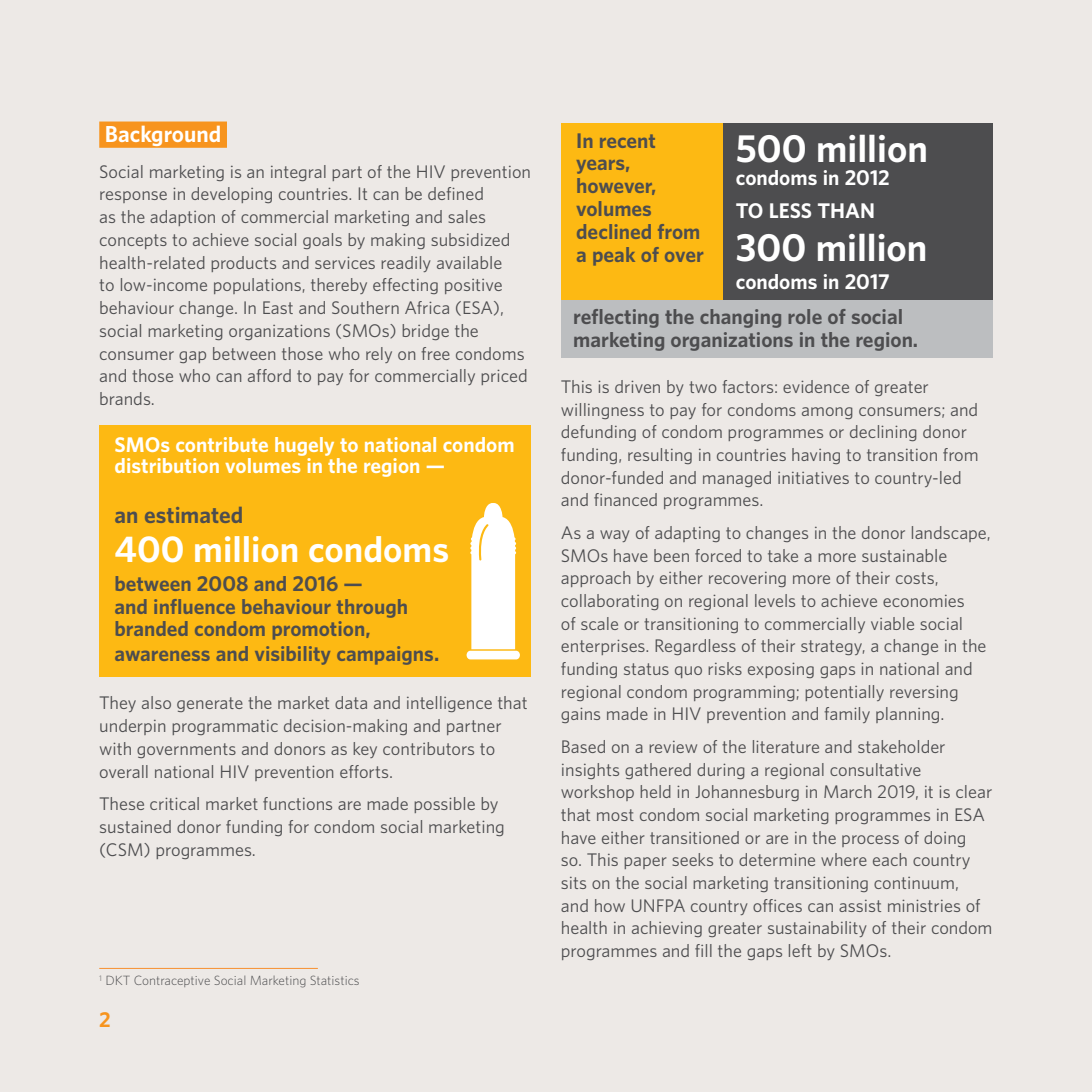
<style>
.page{position:relative;width:1092px;height:1092px;background:#fff}
.page>*{position:absolute;margin:0;border:0;box-sizing:border-box;transform-origin:0 0}
.t1{font:700 35px "UNFPA";color:#fff}
.t2{font:700 33.25px "UNFPA";color:#fff}
.t3{font:700 21px "UNFPA";color:#4d4d4f}
.t4{font:700 21px "UNFPA";color:#fff}
.t5{font:700 19.25px/22.8px "UNFPA";color:#4d4d4f}
.t6{font:700 19.25px/21px "UNFPA";color:#fff}
.t7{font:700 19.25px "UNFPA";color:#f7941e}
.t8{font:16.62px/22.8px "UNFPA Text";color:#4d4d4f}
.t9{font:300 12.25px "UNFPA";color:#4d4d4f}
</style>
<div class="page">
<div style="left:0;top:0;width:1091px;height:1091px;background:#ede9e6"></div>
<hr style="left:99px;top:967px;width:219px;height:1px;background:#f79439">
<div style="left:99px;top:425px;width:432px;height:251px;background:#fdb913"></div>
<div style="left:466px;top:650px;width:54px;height:9px;background:#fff;border-radius:4px"></div>
<svg style="left:470px;top:503px;width:46px;height:146px;background:#fef4dd"></svg>
<div style="left:99px;top:121px;width:128px;height:27px;background:#f7941e"></div>
<div style="left:561px;top:123px;width:162px;height:179px;background:#fdb913"></div>
<div style="left:723px;top:123px;width:269px;height:179px;background:#4d4d4f"></div>
<div style="left:561px;top:300px;width:431px;height:58px;background:#bcbec0"></div>
<p class="t4" style="left:105px;top:120px;width:118px">Background</p>
<p class="t5" style="left:576px;top:128px;width:129px">In recent years, however, volumes declined from a peak of over</p>
<h1 class="t1" style="left:735px;top:125px;width:193px">500 million</h1>
<p class="t8" style="left:99px;top:159px;width:433px">Social marketing is an integral part of the HIV prevention response in developing countries. It can be defined<br>as the adaption of commercial marketing and sales concepts to achieve social goals by making subsidized health-related products and services readily available<br>to low-income populations, thereby effecting positive behaviour change. In East and Southern Africa (ESA), social marketing organizations (SMOs) bridge the consumer gap between those who rely on free condoms and those who can afford to pay for commercially priced brands.</p>
<p class="t6" style="left:735px;top:160px;width:155px;line-height:32.7px">condoms in 2012<br>TO LESS THAN</p>
<h1 class="t1" style="left:735px;top:224px;width:193px">300 million</h1>
<p class="t6" style="left:735px;top:270px;width:155px">condoms in 2017</p>
<p class="t5" style="left:573px;top:304px;width:346px">reflecting the changing role of social marketing organizations in the region.</p>
<p class="t8" style="left:561px;top:375px;width:419px">This is driven by two factors: evidence of greater willingness to pay for condoms among consumers; and defunding of condom programmes or declining donor funding, resulting in countries having to transition from donor-funded and managed initiatives to country-led and financed programmes.</p>
<p class="t8" style="left:561px;top:521px;width:431px">As a way of adapting to changes in the donor landscape, SMOs have been forced to take a more sustainable approach by either recovering more of their costs, collaborating on regional levels to achieve economies<br>of scale or transitioning to commercially viable social enterprises. Regardless of their strategy, a change in the funding status quo risks exposing gaps in national and regional condom programming; potentially reversing gains made in HIV prevention and family planning.</p>
<p class="t8" style="left:561px;top:734px;width:433px">Based on a review of the literature and stakeholder insights gathered during a regional consultative workshop held in Johannesburg in March 2019, it is clear that most condom social marketing programmes in ESA have either transitioned or are in the process of doing<br>so. This paper seeks to determine where each country sits on the social marketing transitioning continuum,<br>and how UNFPA country offices can assist ministries of health in achieving greater sustainability of their condom programmes and fill the gaps left by SMOs.</p>
<p class="t6" style="left:114px;top:433px;width:401px">SMOs contribute hugely to national condom distribution volumes in the region —</p>
<p class="t3" style="left:114px;top:500px;width:130px">an estimated</p>
<h2 class="t2" style="left:114px;top:527px;width:336px">400 million condoms</h2>
<p class="t5" style="left:114px;top:571px;width:295px">between 2008 and 2016 —<br>and influence behaviour through branded condom promotion,</p>
<p class="t5" style="left:114px;top:641px;width:326px">awareness and visibility campaigns.</p>
<p class="t8" style="left:99px;top:691px;width:430px">They also generate the market data and intelligence that underpin programmatic decision-making and partner with governments and donors as key contributors to overall national HIV prevention efforts.</p>
<p class="t8" style="left:99px;top:792px;width:407px">These critical market functions are made possible by sustained donor funding for condom social marketing (CSM) programmes.</p>
<p class="t9" style="left:99px;top:972px;width:262px"><sup>1</sup> DKT Contraceptive Social Marketing Statistics</p>
<p class="t7" style="left:99px;top:1006px;width:13px">2</p>
</div>
